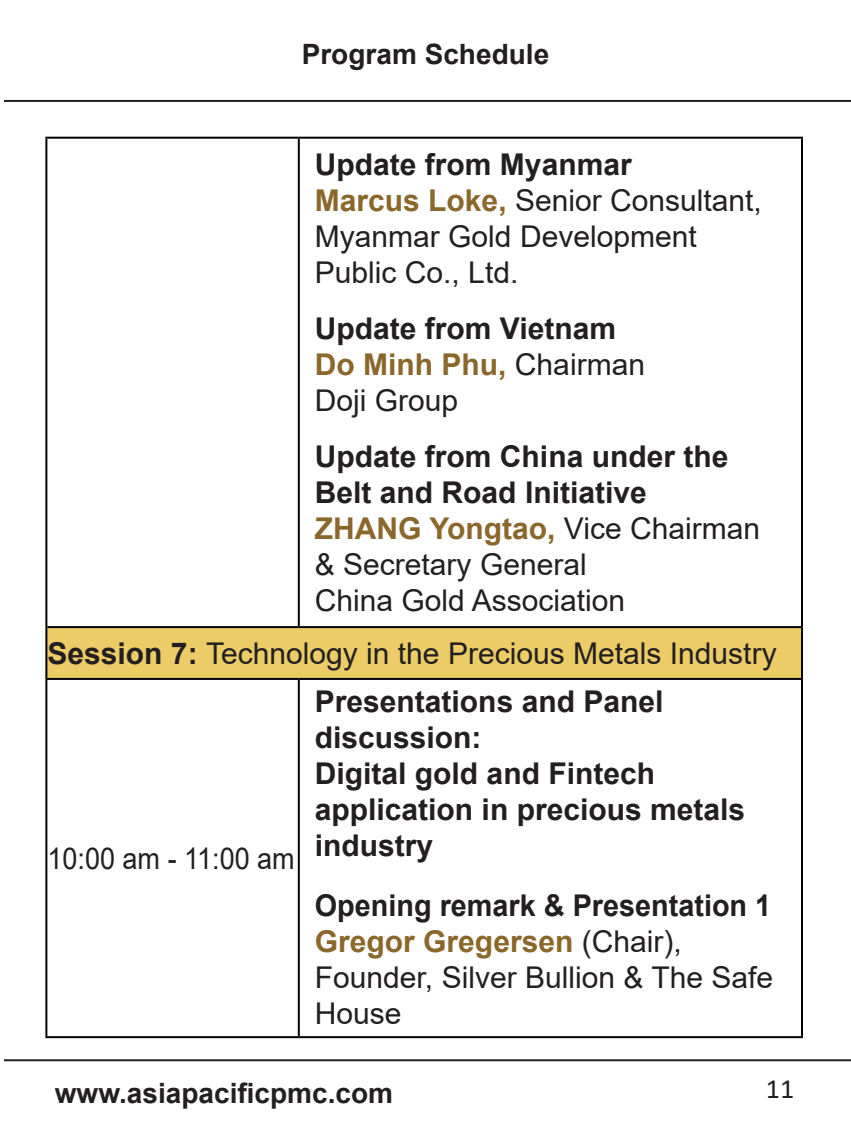
<style>
.page{position:relative;width:851px;height:1134px;background:#fff}
.page>*{position:absolute;margin:0;border:0;box-sizing:border-box;transform-origin:0 0}
.t1{font:30px/36px "Arial";color:#231f20}
.t2{font:700 30px/36px "Arial";color:#231f20}
.t3{font:30px "Arial";color:#231f20;scale:.9 1}
.t4{font:700 28px "Arial";color:#231f20}
.t5{font:28px "Calibri";color:#231f20}
.s1{font-weight:700}
.s2{font-weight:700;color:#8a672b}
.s3{color:#8a672b}
.s4{font-weight:400}
</style>
<div class="page">
<hr style="left:4px;top:100px;width:846px;height:2px;background:#231f20">
<hr style="left:4px;top:1059px;width:846px;height:2px;background:#231f20">
<div style="left:46px;top:627px;width:755px;height:52px;background:#eccc66"></div>
<hr style="left:298px;top:139px;width:2px;height:487px;background:#040503">
<hr style="left:298px;top:680px;width:2px;height:356px;background:#040503">
<hr style="left:45px;top:137px;width:254px;height:2px;background:#000">
<hr style="left:45px;top:139px;width:2px;height:488px;background:#000">
<hr style="left:299px;top:137px;width:503px;height:2px;background:#000">
<hr style="left:800px;top:139px;width:2px;height:488px;background:#000">
<hr style="left:45px;top:627px;width:2px;height:51px;background:#000">
<hr style="left:800px;top:627px;width:2px;height:51px;background:#000">
<hr style="left:45px;top:678px;width:254px;height:2px;background:#000">
<hr style="left:45px;top:680px;width:2px;height:356px;background:#000">
<hr style="left:299px;top:678px;width:503px;height:2px;background:#000">
<hr style="left:800px;top:680px;width:2px;height:356px;background:#000">
<hr style="left:47px;top:626px;width:252px;height:2px;background:#000">
<hr style="left:299px;top:626px;width:501px;height:2px;background:#000">
<hr style="left:45px;top:1036px;width:254px;height:2px;background:#000">
<hr style="left:299px;top:1036px;width:503px;height:2px;background:#000">
<p class="t4" style="left:302px;top:34px;width:249px">Program Schedule</p>
<p class="t1" style="left:315px;top:147px;width:448px"><span class="s1">Update from Myanmar<br></span><span class="s2">Marcus Loke,</span> Senior Consultant,<br>Myanmar Gold Development<br>Public Co., Ltd.</p>
<p class="t2" style="left:315px;top:311px;width:331px">Update from Vietnam<br><span class="s3">Do Minh Phu,</span> <span class="s4">Chairman<br>Doji Group</span></p>
<p class="t1" style="left:315px;top:439px;width:447px"><span class="s1">Update from China under the<br>Belt and Road Initiative<br></span><span class="s2">ZHANG Yongtao,</span> Vice Chairman &amp; Secretary General<br>China Gold Association</p>
<p class="t1" style="left:47px;top:635px;width:730px"><span class="s1">Session 7:</span> Technology in the Precious Metals Industry</p>
<p class="t3" style="left:47px;top:838px;width:276px">10:00 am - 11:00 am</p>
<p class="t2" style="left:315px;top:684px;width:432px">Presentations and Panel discussion:<br>Digital gold and Fintech application in precious metals industry</p>
<p class="t1" style="left:315px;top:887px;width:460px"><span class="s1">Opening remark &amp; Presentation 1<br></span><span class="s2">Gregor Gregersen</span> (Chair),<br>Founder, Silver Bullion &amp; The Safe<br>House</p>
<p class="t4" style="left:55px;top:1073px;width:340px">www.asiapacificpmc.com</p>
<p class="t5" style="left:765px;top:1069px;width:30px">11</p>
</div>
